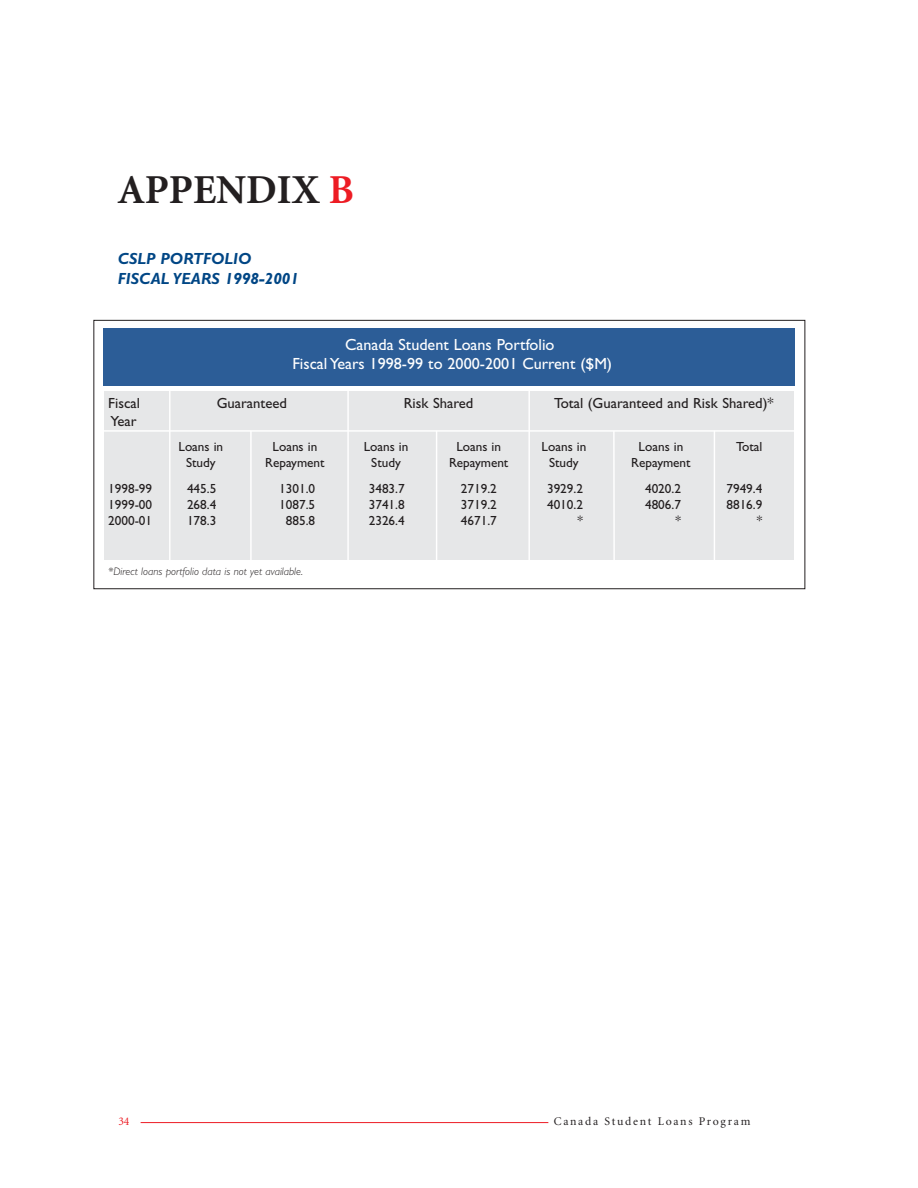
<style>
.page{position:relative;width:918px;height:1188px;background:#fff}
.page>*{position:absolute;margin:0;border:0;box-sizing:border-box;transform-origin:0 0}
.t1{font:700 41.1px "Minion";color:#231f20}
.t2{font:16.2px/19px "Gill Sans";color:#fff;text-align:center}
.t3{font:italic 700 16.2px/19px "Gill Sans";color:#004685}
.t4{font:14.7px "Gill Sans";color:#231f20}
.t5{font:13.2px "Gill Sans";color:#231f20}
.t6{font:11.7px "Minion";letter-spacing:.145em;color:#231f20}
.t7{font:11.7px "Minion";color:#ed1c24}
.t8{font:italic 300 10.95px "Gill Sans";color:#231f20}
.s1{color:#ed1c24}
</style>
<div class="page">
<div style="left:93px;top:320px;width:712px;height:269px;border:1px solid #231f20"></div>
<div style="left:105px;top:391px;width:689px;height:169px;background:#e6e7e8"></div>
<div style="left:103px;top:329px;width:692px;height:57px;background:#2c5d97"></div>
<hr style="left:141px;top:1122px;width:407px;height:1px;background:#ed1c24">
<hr style="left:102px;top:430px;width:693px;height:2px;background:#fff">
<hr style="left:169px;top:390px;width:2px;height:172px;background:#fff">
<hr style="left:347px;top:389px;width:2px;height:173px;background:#fff">
<hr style="left:528px;top:390px;width:2px;height:173px;background:#fff">
<hr style="left:250px;top:431px;width:2px;height:134px;background:#fff">
<hr style="left:436px;top:431px;width:1px;height:136px;background:#fff">
<hr style="left:613px;top:431px;width:2px;height:133px;background:#fff">
<hr style="left:714px;top:431px;width:1px;height:135px;background:#fff">
<h1 class="t1" style="left:118px;top:174px;width:238px">APPENDIX <span class="s1">B</span></h1>
<p class="t3" style="left:118px;top:251px;width:183px">CSLP PORTFOLIO<br>FISCAL YEARS 1998-2001</p>
<p class="t2" style="left:292px;top:336px;width:321px">Canada Student Loans Portfolio<br>Fiscal Years 1998-99 to 2000-2001 Current ($M)</p>
<p class="t4" style="left:108px;top:398px;width:33px">Fiscal</p>
<p class="t4" style="left:217px;top:398px;width:72px">Guaranteed</p>
<p class="t4" style="left:404px;top:398px;width:71px">Risk Shared</p>
<p class="t4" style="left:554px;top:398px;width:221px">Total (Guaranteed and Risk Shared)*</p>
<p class="t4" style="left:111px;top:416px;width:28px">Year</p>
<p class="t5" style="left:179px;top:442px;width:46px">Loans in</p>
<p class="t5" style="left:273px;top:442px;width:46px">Loans in</p>
<p class="t5" style="left:364px;top:442px;width:46px">Loans in</p>
<p class="t5" style="left:456px;top:442px;width:46px">Loans in</p>
<p class="t5" style="left:542px;top:442px;width:46px">Loans in</p>
<p class="t5" style="left:639px;top:442px;width:46px">Loans in</p>
<p class="t5" style="left:736px;top:442px;width:28px">Total</p>
<p class="t5" style="left:186px;top:458px;width:31px">Study</p>
<p class="t5" style="left:265px;top:458px;width:61px">Repayment</p>
<p class="t5" style="left:371px;top:458px;width:31px">Study</p>
<p class="t5" style="left:449px;top:458px;width:61px">Repayment</p>
<p class="t5" style="left:549px;top:458px;width:31px">Study</p>
<p class="t5" style="left:631px;top:458px;width:61px">Repayment</p>
<p class="t5" style="left:108px;top:484px;width:45px">1998-99</p>
<p class="t5" style="left:187px;top:484px;width:31px">445.5</p>
<p class="t5" style="left:279px;top:484px;width:37px">1301.0</p>
<p class="t5" style="left:369px;top:484px;width:37px">3483.7</p>
<p class="t5" style="left:461px;top:484px;width:37px">2719.2</p>
<p class="t5" style="left:547px;top:484px;width:37px">3929.2</p>
<p class="t5" style="left:645px;top:484px;width:37px">4020.2</p>
<p class="t5" style="left:726px;top:484px;width:37px">7949.4</p>
<p class="t5" style="left:108px;top:500px;width:45px">1999-00</p>
<p class="t5" style="left:187px;top:500px;width:31px">268.4</p>
<p class="t5" style="left:279px;top:500px;width:37px">1087.5</p>
<p class="t5" style="left:369px;top:500px;width:37px">3741.8</p>
<p class="t5" style="left:461px;top:500px;width:37px">3719.2</p>
<p class="t5" style="left:547px;top:500px;width:37px">4010.2</p>
<p class="t5" style="left:645px;top:500px;width:37px">4806.7</p>
<p class="t5" style="left:726px;top:500px;width:37px">8816.9</p>
<p class="t5" style="left:108px;top:516px;width:45px">2000-01</p>
<p class="t5" style="left:187px;top:516px;width:31px">178.3</p>
<p class="t5" style="left:286px;top:516px;width:31px">885.8</p>
<p class="t5" style="left:369px;top:516px;width:37px">2326.4</p>
<p class="t5" style="left:461px;top:516px;width:37px">4671.7</p>
<p class="t5" style="left:578px;top:516px;width:7px">*</p>
<p class="t5" style="left:676px;top:516px;width:7px">*</p>
<p class="t5" style="left:757px;top:516px;width:7px">*</p>
<p class="t8" style="left:108px;top:568px;width:196px">*Direct loans portfolio data is not yet available.</p>
<p class="t7" style="left:118px;top:1117px;width:13px">34</p>
<p class="t6" style="left:554px;top:1117px;width:198px">Canada Student Loans Program</p>
</div>
